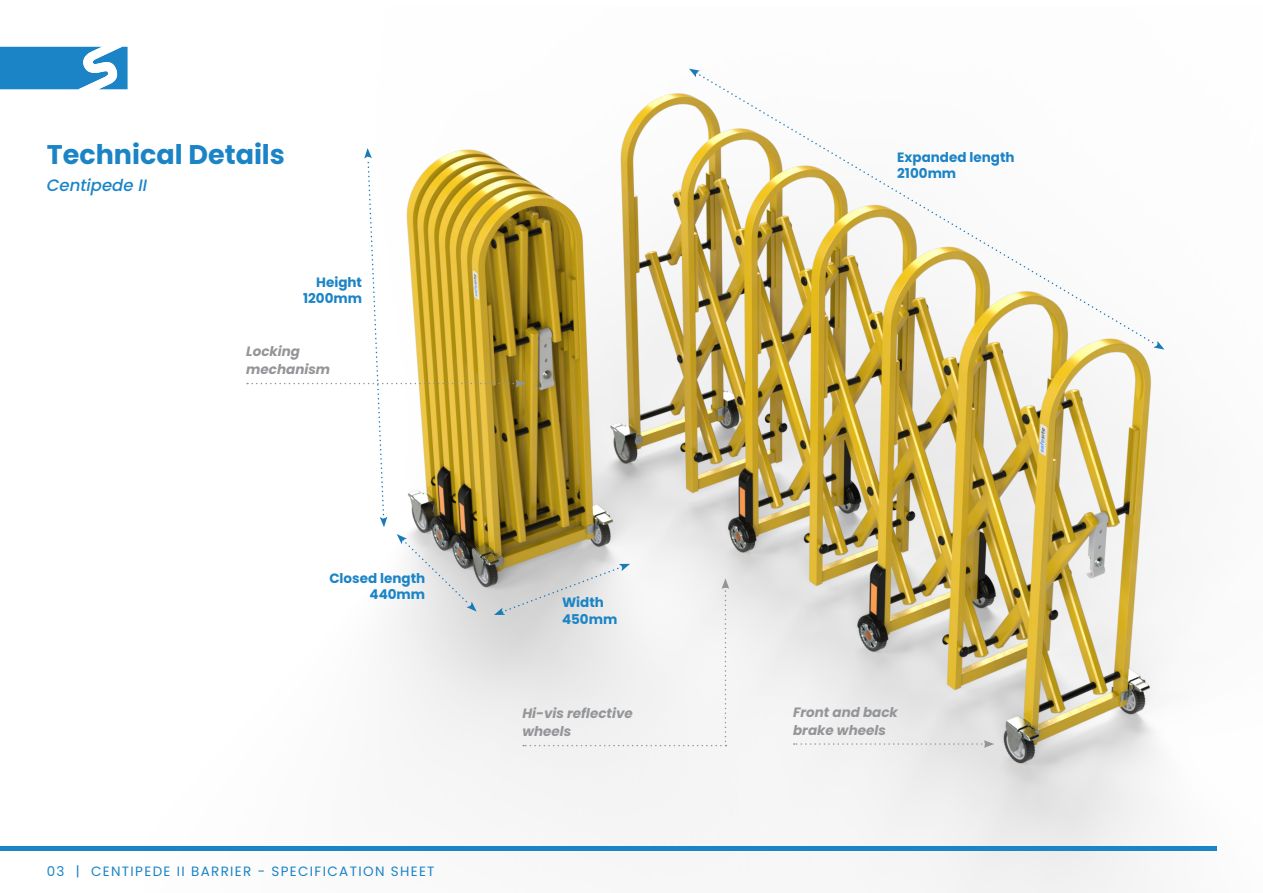
<style>
.page{position:relative;width:1263px;height:893px;background:#fff}
.page>*{position:absolute;margin:0;border:0;box-sizing:border-box;transform-origin:0 0}
.t1{font:700 27px "Poppins";color:#1b84c6}
.t2{font:italic 500 16.5px "Poppins";color:#1b84c6}
.t3{font:italic 700 13.5px/18px "Poppins";color:#939598}
.t4{font:700 13.5px "Poppins";color:#1b84c6}
.t5{font:13.5px "Poppins";letter-spacing:.1em;color:#1b84c6}
</style>
<div class="page">
<svg style="left:0;top:47px;width:128px;height:42px;background:#3e97ce"></svg>
<img style="left:143px;top:68px;width:1074px;height:825px">
<svg style="left:698px;top:73px;width:459px;height:273px"></svg>
<svg style="left:689px;top:69px;width:11px;height:8px"></svg>
<svg style="left:1153px;top:341px;width:11px;height:9px"></svg>
<svg style="left:397px;top:534px;width:80px;height:78px"></svg>
<svg style="left:247px;top:148px;width:279px;height:379px"></svg>
<svg style="left:794px;top:740px;width:200px;height:8px"></svg>
<svg style="left:494px;top:564px;width:235px;height:182px"></svg>
<hr style="left:0;top:846px;width:1216px;height:4px;background:#1b84c6">
<p class="t1" style="left:47px;top:139px;width:240px">Technical Details</p>
<p class="t2" style="left:47px;top:176px;width:102px">Centipede II</p>
<p class="t4" style="left:316px;top:275px;width:47px">Height</p>
<p class="t4" style="left:303px;top:291px;width:60px">1200mm</p>
<p class="t3" style="left:246px;top:342px;width:85px">Locking mechanism</p>
<p class="t4" style="left:329px;top:570px;width:97px">Closed length</p>
<p class="t4" style="left:370px;top:586px;width:57px">440mm</p>
<p class="t5" style="left:47px;top:863px;width:389px">03 | CENTIPEDE II BARRIER - SPECIFICATION SHEET</p>
<p class="t4" style="left:562px;top:595px;width:43px">Width</p>
<p class="t4" style="left:562px;top:611px;width:57px">450mm</p>
<p class="t4" style="left:897px;top:150px;width:119px">Expanded length</p>
<p class="t4" style="left:897px;top:166px;width:60px">2100mm</p>
<p class="t3" style="left:522px;top:705px;width:112px">Hi-vis reflective wheels</p>
<p class="t3" style="left:793px;top:703px;width:106px">Front and back brake wheels</p>
</div>
